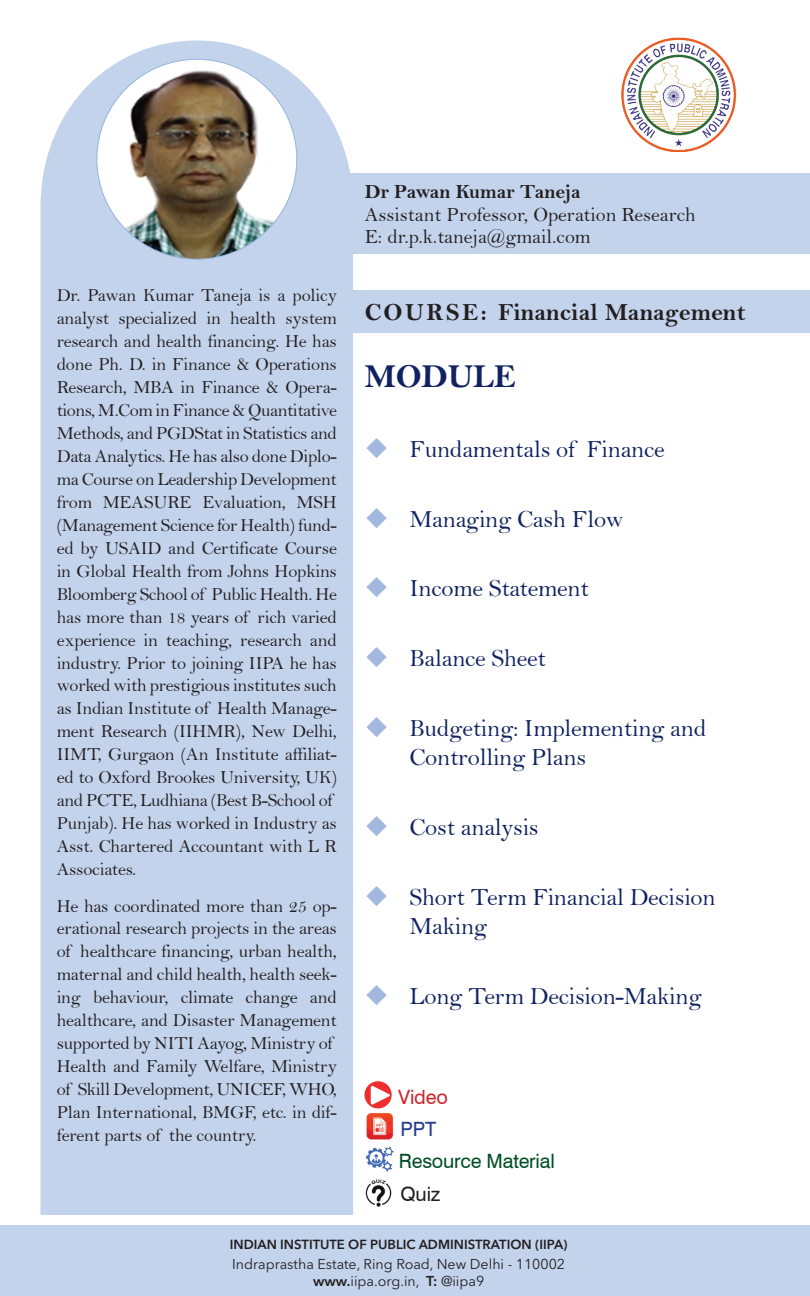
<style>
.page{position:relative;width:810px;height:1296px;background:#fff}
.page>*{position:absolute;margin:0;border:0;box-sizing:border-box;transform-origin:0 0}
.t1{font:33.75px "Bell MT Bold";letter-spacing:-.01em;color:#102261}
.t2{font:24.75px/29.2px "Bell";letter-spacing:-.01em;color:#102261}
.t3{font:24.75px "Bell MT Bold";color:#231f20}
.t4{font:20.25px/22.5px "Bell";color:#231f20}
.t5{font:20.25px "Bell MT Bold";color:#231f20}
.t6{font:19.8px "Swiss 721 BT";letter-spacing:-.01em;color:#004e26}
.t7{font:19.8px "Swiss 721 BT";letter-spacing:-.01em;color:#d1232a}
.t8{font:19.8px "Swiss 721 BT";color:#231f20}
.t9{font:19.8px "Swiss 721 BT";color:#253f8e}
.t10{font:18.45px/22.9px "Bell";letter-spacing:-.01em;color:#231f20}
.t11{font:14.17px/17.1px "Avenir Next LT Pro";color:#231f20;text-align:center}
.t12{font:600 13.05px "Avenir Next LT Pro";color:#231f20}
.s1{font-weight:600}
</style>
<div class="page">
<div style="left:0;top:1225px;width:810px;height:71px;background:#c3d3ec"></div>
<div style="left:40px;top:40px;width:313px;height:1175px;background:#c3d3ec"></div>
<img style="left:97px;top:59px;width:200px;height:200px;border-radius:100px">
<div style="left:347px;top:173px;width:463px;height:81px;background:#c3d3ec"></div>
<img style="left:621px;top:37px;width:116px;height:115px">
<div style="left:347px;top:290px;width:463px;height:43px;background:#c3d3ec"></div>
<svg style="left:365px;top:1081px;width:27px;height:27px"></svg>
<svg style="left:371px;top:1085px;width:19px;height:20px"></svg>
<img style="left:366px;top:1113px;width:28px;height:27px">
<img style="left:365px;top:1179px;width:27px;height:27px">
<img style="left:366px;top:1146px;width:28px;height:26px">
<p class="t10" style="left:57px;top:284px;width:282px">Dr. Pawan Kumar Taneja is a policy analyst specialized in health system research and health financing. He has done Ph. D. in Finance &amp; Operations Research, MBA in Finance &amp; Opera&shy;tions, M.Com in Finance &amp; Quantitative Methods, and PGDStat in Statistics and Data Analytics. He has also done Diplo&shy;ma Course on Leadership Development from MEASURE Evaluation, MSH (Management Science for Health) fund&shy;ed by USAID and Certificate Course in Global Health from Johns Hopkins Bloomberg School of Public Health. He has more than 18 years of rich varied experience in teaching, research and industry. Prior to joining IIPA he has worked with prestigious institutes such as Indian Institute of Health Manage&shy;ment Research (IIHMR), New Delhi, IIMT, Gurgaon (An Institute affiliat&shy;ed to Oxford Brookes University, UK) and PCTE, Ludhiana (Best B-School of Punjab). He has worked in Industry as Asst. Chartered Accountant with L R Associates.</p>
<p class="t10" style="left:57px;top:894px;width:282px">He has coordinated more than 25 op&shy;erational research projects in the areas of healthcare financing, urban health, maternal and child health, health seek&shy;ing behaviour, climate change and healthcare, and Disaster Management supported by NITI Aayog, Ministry of Health and Family Welfare, Ministry of Skill Development, UNICEF, WHO, Plan International, BMGF, etc. in dif&shy;ferent parts of the country.</p>
<p class="t5" style="left:365px;top:180px;width:218px">Dr Pawan Kumar Taneja</p>
<p class="t4" style="left:365px;top:203px;width:333px">Assistant Professor, Operation Research<br>E: dr.p.k.taneja@gmail.com</p>
<h2 class="t3" style="left:365px;top:297px;width:383px">COURSE: Financial Management</h2>
<h1 class="t1" style="left:364px;top:356px;width:153px">MODULE</h1>
<h2 class="t2" style="left:410px;top:434px;width:257px">Fundamentals of Finance</h2>
<h2 class="t2" style="left:410px;top:504px;width:215px">Managing Cash Flow</h2>
<h2 class="t2" style="left:410px;top:574px;width:181px">Income Statement</h2>
<h2 class="t2" style="left:410px;top:643px;width:138px">Balance Sheet</h2>
<h2 class="t2" style="left:410px;top:713px;width:298px">Budgeting: Implementing and<br>Controlling Plans</h2>
<h2 class="t2" style="left:410px;top:812px;width:131px">Cost analysis</h2>
<h2 class="t2" style="left:410px;top:882px;width:308px">Short Term Financial Decision<br>Making</h2>
<h2 class="t2" style="left:410px;top:981px;width:294px">Long Term Decision-Making</h2>
<p class="t7" style="left:398px;top:1085px;width:51px">Video</p>
<p class="t9" style="left:401px;top:1117px;width:37px">PPT</p>
<p class="t6" style="left:399px;top:1149px;width:158px">Resource Material</p>
<p class="t8" style="left:401px;top:1182px;width:41px">Quiz</p>
<p class="t12" style="left:230px;top:1237px;width:339px">INDIAN INSTITUTE OF PUBLIC ADMINISTRATION (IIPA)</p>
<p class="t11" style="left:232px;top:1255px;width:334px">Indraprastha Estate, Ring Road, New Delhi - 110002 <span class="s1">www.</span>iipa.org.in, <span class="s1">T:</span> @iipa9</p>
</div>
